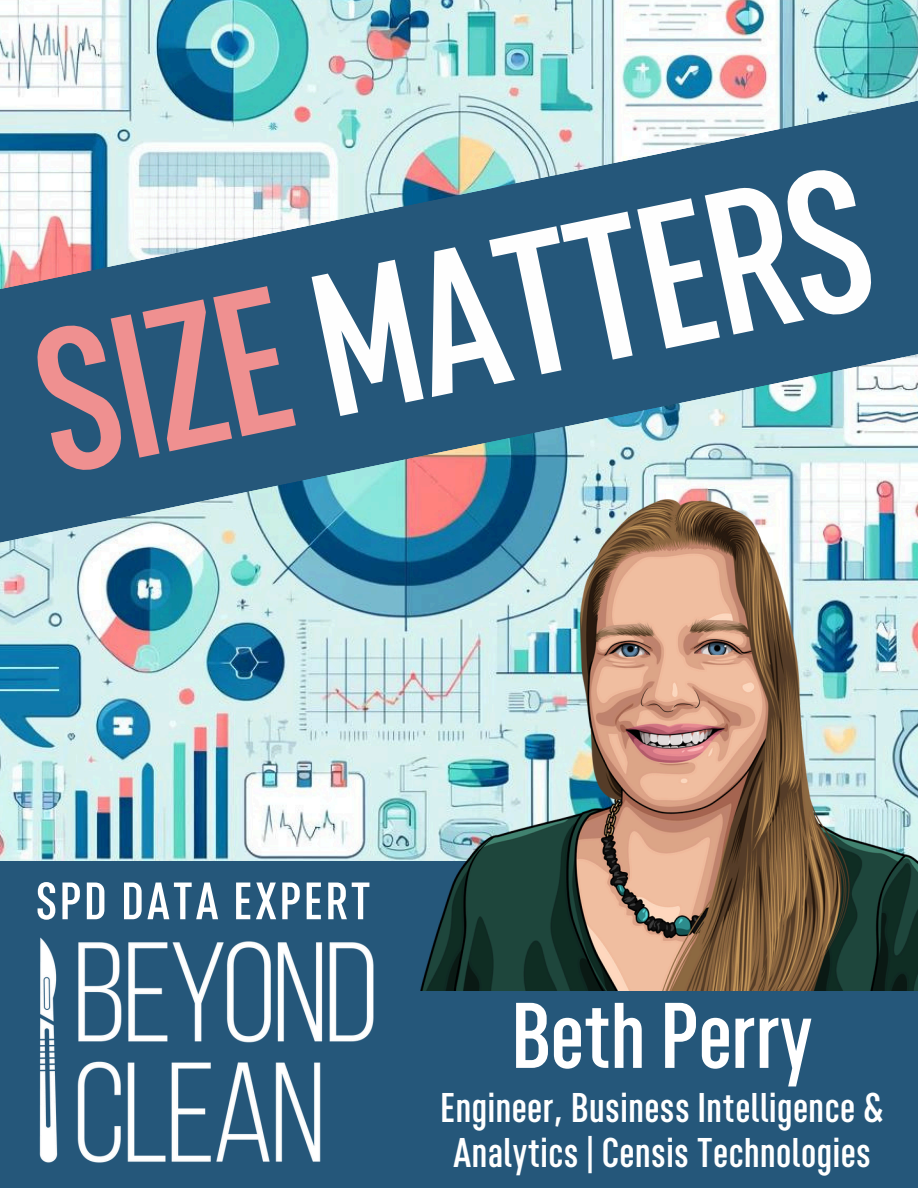
<style>
.page{position:relative;width:918px;height:1188px;background:#fff}
.page>*{position:absolute;margin:0;border:0;box-sizing:border-box;transform-origin:0 0}
.t1{font:600 extra-condensed 202.95px "Opinion Pro";color:#fefefe}
.t2{font:600 extra-condensed 92.85px "Opinion Pro";letter-spacing:.01em;color:#fff}
.t3{font:600 extra-condensed 52.5px "Opinion Pro";letter-spacing:.07em;color:#fff}
.t4{font:600 extra-condensed 41.4px "Opinion Pro";letter-spacing:.03em;color:#fff}
.s1{color:#ef9090}
</style>
<div class="page">
<img style="left:0;top:0;width:918px;height:861px">
<div style="left:0;top:861px;width:918px;height:327px;background:#25577a"></div>
<svg style="left:0;top:92px;width:918px;height:466px;background:#638ba1"></svg>
<img style="left:39px;top:937px;width:335px;height:226px">
<img style="left:397px;top:492px;width:521px;height:499px">
<p class="t1" style="left:25px;top:329px;width:845px;rotate:-12deg"><span class="s1">SIZE</span> MATTERS</p>
<p class="t3" style="left:37px;top:880px;width:335px">SPD DATA EXPERT</p>
<p class="t2" style="left:512px;top:998px;width:301px">Beth Perry</p>
<h2 class="t4" style="left:441px;top:1091px;width:444px">Engineer, Business Intelligence &amp;</h2>
<p class="t4" style="left:453px;top:1136px;width:419px">Analytics | Censis Technologies</p>
</div>
